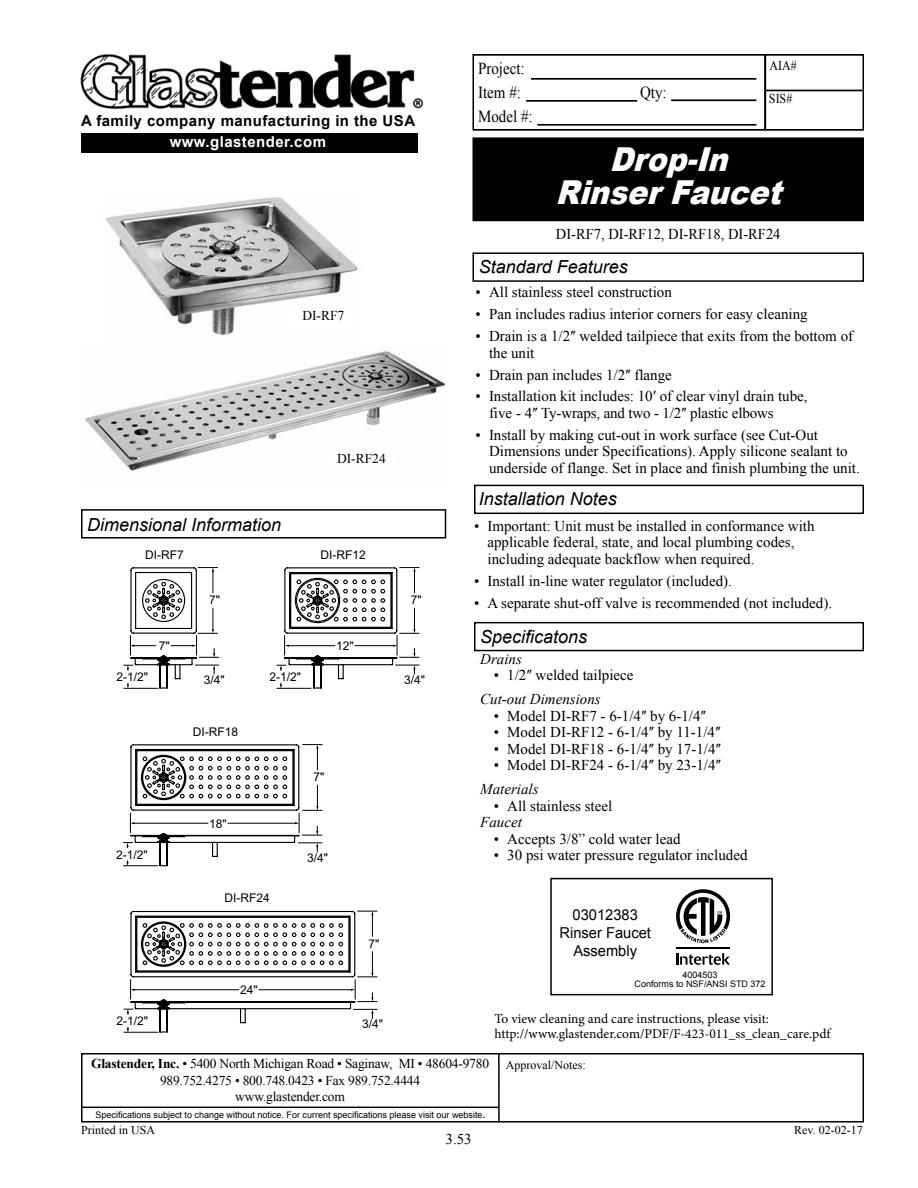
<style>
.page{position:relative;width:918px;height:1188px;background:#fff}
.page>*{position:absolute;margin:0;border:0;box-sizing:border-box;transform-origin:0 0}
.t1{font:italic 900 33px/33px "Arial";color:#fff;text-align:center;scale:.9 1}
.t2{font:italic 18px "Arial";color:#000}
.t3{font:16.8px/23.5px "Times New Roman";color:#000;scale:.89 1}
.t4{font:15px/16.5px "Times New Roman";color:#000}
.t5{font:italic 15px "Times New Roman";color:#000}
.t6{font:700 15px "Arial";letter-spacing:.03em;color:#000}
.t7{font:15px/18px "Arial";color:#000;text-align:center}
.t8{font:700 15px "Arial";letter-spacing:.03em;color:#fff}
.t9{font:13.5px/16.2px "Times New Roman";letter-spacing:-.015em;color:#000;text-align:center}
.t10{font:13.5px/15px "Minion Pro";color:#000}
.t11{font:13.5px "Times New Roman";letter-spacing:-.015em;color:#000;scale:.89 1}
.t12{font:12px "Arial";color:#000}
.t13{font:12px "Times New Roman";color:#000}
.t14{font:9px/9px "Arial";color:#000;text-align:center}
.s1{font-weight:700}
</style>
<div class="page">
<div style="left:473px;top:138px;width:390px;height:82px;background:#000"></div>
<div style="left:472px;top:137px;width:392px;height:84px;border:2px solid #000"></div>
<div style="left:81px;top:1053px;width:783px;height:70px;border:2px solid #000"></div>
<hr style="left:498px;top:1054px;width:2px;height:68px;background:#000">
<hr style="left:81px;top:1107px;width:418px;height:1px;background:#000">
<div style="left:472px;top:54px;width:294px;height:77px;border:2px solid #000"></div>
<hr style="left:531px;top:78px;width:225px;height:2px;background:#000">
<hr style="left:526px;top:100px;width:111px;height:2px;background:#000">
<hr style="left:671px;top:99px;width:85px;height:2px;background:#000">
<hr style="left:537px;top:124px;width:219px;height:2px;background:#000">
<div style="left:765px;top:54px;width:99px;height:77px;border:2px solid #000"></div>
<hr style="left:765px;top:90px;width:97px;height:1px;background:#000">
<img style="left:80px;top:54px;width:343px;height:55px">
<div style="left:81px;top:133px;width:336px;height:20px;background:#000"></div>
<img style="left:85px;top:350px;width:361px;height:121px">
<img style="left:105px;top:197px;width:253px;height:139px">
<div style="left:472px;top:252px;width:392px;height:30px;border:2px solid #000"></div>
<div style="left:474px;top:622px;width:390px;height:29px;border:2px solid #000"></div>
<div style="left:474px;top:485px;width:390px;height:29px;border:2px solid #000"></div>
<div style="left:81px;top:509px;width:365px;height:30px;border:2px solid #000"></div>
<div style="left:290px;top:309px;width:67px;height:20px;background:#fff"></div>
<div style="left:328px;top:452px;width:67px;height:13px;background:#fff"></div>
<div style="left:550px;top:878px;width:223px;height:117px;border:2px solid #000"></div>
<svg style="left:676px;top:953px;width:54px;height:12px"></svg>
<hr style="left:676px;top:947px;width:54px;height:2px;background:#000">
<svg style="left:676px;top:889px;width:54px;height:54px"></svg>
<svg style="left:130px;top:910px;width:226px;height:123px"></svg>
<svg style="left:159px;top:1005px;width:9px;height:28px"></svg>
<hr style="left:124px;top:1032px;width:34px;height:1px;background:#000">
<svg style="left:124px;top:1009px;width:9px;height:6px"></svg>
<svg style="left:353px;top:1009px;width:24px;height:10px"></svg>
<svg style="left:357px;top:911px;width:20px;height:26px"></svg>
<svg style="left:123px;top:567px;width:296px;height:300px"></svg>
<hr style="left:134px;top:989px;width:105px;height:1px;background:#000">
<hr style="left:259px;top:989px;width:93px;height:1px;background:#000">
<svg style="left:130px;top:979px;width:5px;height:20px"></svg>
<svg style="left:351px;top:951px;width:26px;height:51px"></svg>
<p class="t6" style="left:81px;top:110px;width:336px">A family company manufacturing in the USA</p>
<p class="t8" style="left:170px;top:131px;width:158px">www.glastender.com</p>
<p class="t9" style="left:302px;top:307px;width:43px">DI-RF7</p>
<p class="t2" style="left:87px;top:513px;width:196px">Dimensional Information</p>
<p class="t9" style="left:337px;top:450px;width:50px">DI-RF24</p>
<p class="t12" style="left:145px;top:547px;width:40px">DI-RF7</p>
<p class="t12" style="left:320px;top:547px;width:47px">DI-RF12</p>
<p class="t12" style="left:159px;top:638px;width:12px">7"</p>
<p class="t12" style="left:209px;top:592px;width:12px">7"</p>
<p class="t12" style="left:336px;top:638px;width:19px">12"</p>
<p class="t12" style="left:411px;top:592px;width:12px">7"</p>
<p class="t12" style="left:116px;top:669px;width:33px">2-1/2"</p>
<p class="t12" style="left:204px;top:672px;width:22px">3/4"</p>
<p class="t12" style="left:404px;top:672px;width:22px">3/4"</p>
<p class="t12" style="left:270px;top:669px;width:33px">2-1/2"</p>
<p class="t12" style="left:116px;top:846px;width:33px">2-1/2"</p>
<p class="t12" style="left:116px;top:1013px;width:33px">2-1/2"</p>
<p class="t12" style="left:193px;top:724px;width:47px">DI-RF18</p>
<p class="t12" style="left:209px;top:816px;width:19px">18"</p>
<p class="t12" style="left:224px;top:890px;width:47px">DI-RF24</p>
<p class="t12" style="left:240px;top:982px;width:19px">24"</p>
<p class="t12" style="left:314px;top:769px;width:12px">7"</p>
<p class="t12" style="left:307px;top:850px;width:22px">3/4"</p>
<p class="t12" style="left:369px;top:936px;width:12px">7"</p>
<p class="t12" style="left:362px;top:1016px;width:22px">3/4"</p>
<p class="t3" style="left:478px;top:57px;width:54px">Project:<br>Item #:</p>
<p class="t3" style="left:478px;top:104px;width:63px">Model #:</p>
<p class="t3" style="left:640px;top:80px;width:31px">Qty:</p>
<p class="t11" style="left:770px;top:56px;width:32px">AIA#</p>
<p class="t11" style="left:769px;top:90px;width:28px">SIS#</p>
<h1 class="t1" style="left:556px;top:142px;width:265px">Drop-In<br>RinserFaucet</h1>
<p class="t4" style="left:556px;top:226px;width:226px">DI-RF7, DI-RF12, DI-RF18, DI-RF24</p>
<p class="t2" style="left:479px;top:255px;width:151px">Standard Features</p>
<p class="t4" style="left:476px;top:284px;width:198px">• All stainless steel construction</p>
<p class="t4" style="left:476px;top:306px;width:334px">• Pan includes radius interior corners for easy cleaning</p>
<p class="t4" style="left:489px;top:328px;width:366px;text-indent:-14px">• Drain is a 1/2ʺ welded tailpiece that exits from the bottom of the unit</p>
<p class="t4" style="left:476px;top:366px;width:198px">• Drain pan includes 1/2ʺ flange</p>
<p class="t4" style="left:489px;top:388px;width:320px;text-indent:-14px">• Installation kit includes: 10ʹ of clear vinyl drain tube, five - 4ʺ Ty-wraps, and two - 1/2ʺ plastic elbows</p>
<p class="t4" style="left:489px;top:426px;width:372px;text-indent:-14px">• Install by making cut-out in work surface (see Cut-Out<br>Dimensions under Specifications). Apply silicone sealant to underside of flange. Set in place and finish plumbing the unit.</p>
<p class="t2" style="left:479px;top:487px;width:140px">Installation Notes</p>
<p class="t4" style="left:488px;top:517px;width:329px;text-indent:-14px">• Important: Unit must be installed in conformance with applicable federal, state, and local plumbing codes, including adequate backflow when required.</p>
<p class="t4" style="left:474px;top:572px;width:259px">• Install in-line water regulator (included).</p>
<p class="t4" style="left:474px;top:594px;width:360px">• A separate shut-off valve is recommended (not included).</p>
<p class="t2" style="left:480px;top:625px;width:109px">Specificatons</p>
<p class="t5" style="left:480px;top:648px;width:43px">Drains</p>
<p class="t4" style="left:494px;top:667px;width:141px">• 1/2ʺ welded tailpiece</p>
<p class="t5" style="left:480px;top:689px;width:122px">Cut-out Dimensions</p>
<p class="t4" style="left:494px;top:707px;width:214px">• Model DI-RF7 - 6-1/4ʺ by 6-1/4ʺ</p>
<p class="t4" style="left:494px;top:724px;width:228px">• Model DI-RF12 - 6-1/4ʺ by 11-1/4ʺ</p>
<p class="t4" style="left:494px;top:740px;width:229px">• Model DI-RF18 - 6-1/4ʺ by 17-1/4ʺ</p>
<p class="t4" style="left:494px;top:757px;width:229px">• Model DI-RF24 - 6-1/4ʺ by 23-1/4ʺ</p>
<p class="t5" style="left:480px;top:779px;width:60px">Materials</p>
<p class="t4" style="left:494px;top:797px;width:120px">• All stainless steel</p>
<p class="t5" style="left:480px;top:812px;width:43px">Faucet</p>
<p class="t4" style="left:494px;top:830px;width:188px">• Accepts 3/8” cold water lead</p>
<p class="t4" style="left:494px;top:847px;width:255px">• 30 psi water pressure regulator included</p>
<p class="t7" style="left:559px;top:906px;width:93px">03012383<br>Rinser Faucet<br>Assembly</p>
<p class="t14" style="left:635px;top:970px;width:133px">4004503<br>Conforms to NSF/ANSI STD 372</p>
<p class="t10" style="left:495px;top:1011px;width:337px">To view cleaning and care instructions, please visit: http://www.glastender.com/PDF/F-423-011_ss_clean_care.pdf</p>
<p class="t9" style="left:91px;top:1056px;width:399px"><span class="s1">Glastender, Inc.</span> • 5400 North Michigan Road • Saginaw, MI • 48604-9780<br>989.752.4275 • 800.748.0423 • Fax 989.752.4444<br>www.glastender.com</p>
<p class="t13" style="left:506px;top:1057px;width:81px">Approval/Notes:</p>
<p class="t14" style="left:96px;top:1110px;width:391px">Specifications subject to change without notice. For current specifications please visit our website<span class="s1">.</span></p>
<p class="t13" style="left:81px;top:1122px;width:76px">Printed in USA</p>
<p class="t4" style="left:446px;top:1131px;width:28px">3.53</p>
<p class="t13" style="left:794px;top:1122px;width:70px">Rev. 02-02-17</p>
</div>
